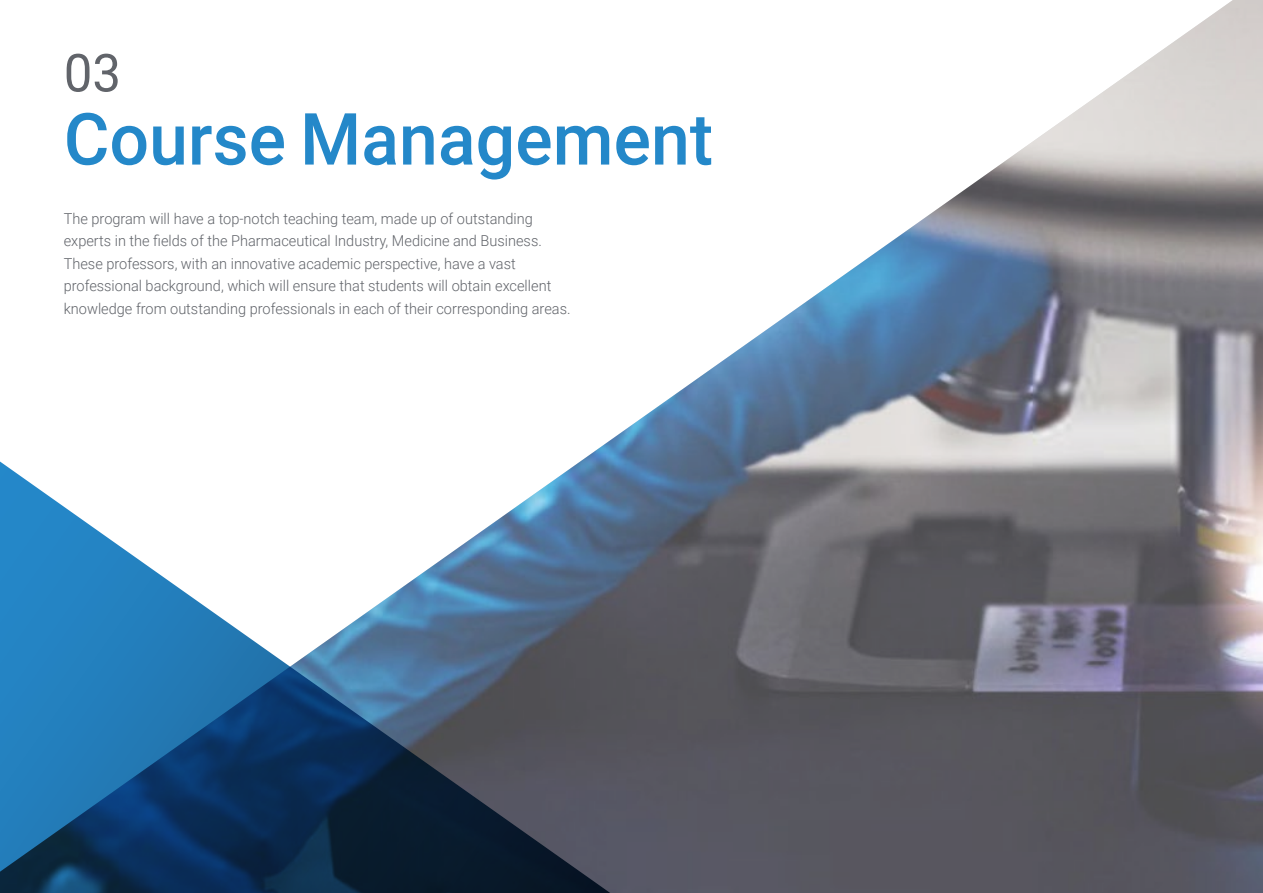
<style>
.page{position:relative;width:1263px;height:893px;background:#fff}
.page>*{position:absolute;margin:0;border:0;box-sizing:border-box;transform-origin:0 0}
.t1{font:500 72px "Roboto";color:#2488c9}
.t2{font:52.5px "Roboto";color:#61646a}
.t3{font:300 15px/22.5px "Roboto";color:#61646a}
</style>
<div class="page">
<img style="left:602px;top:0;width:661px;height:893px">
<svg style="left:0;top:446px;width:640px;height:447px"></svg>
<h2 class="t2" style="left:64px;top:36px;width:59px">03</h2>
<h1 class="t1" style="left:64px;top:89px;width:651px">Course Management</h1>
<p class="t3" style="left:64px;top:207px;width:508px">The program will have a top-notch teaching team, made up of outstanding experts in the fields of the Pharmaceutical Industry, Medicine and Business.<br>These professors, with an innovative academic perspective, have a vast professional background, which will ensure that students will obtain excellent knowledge from outstanding professionals in each of their corresponding areas.</p>
</div>
